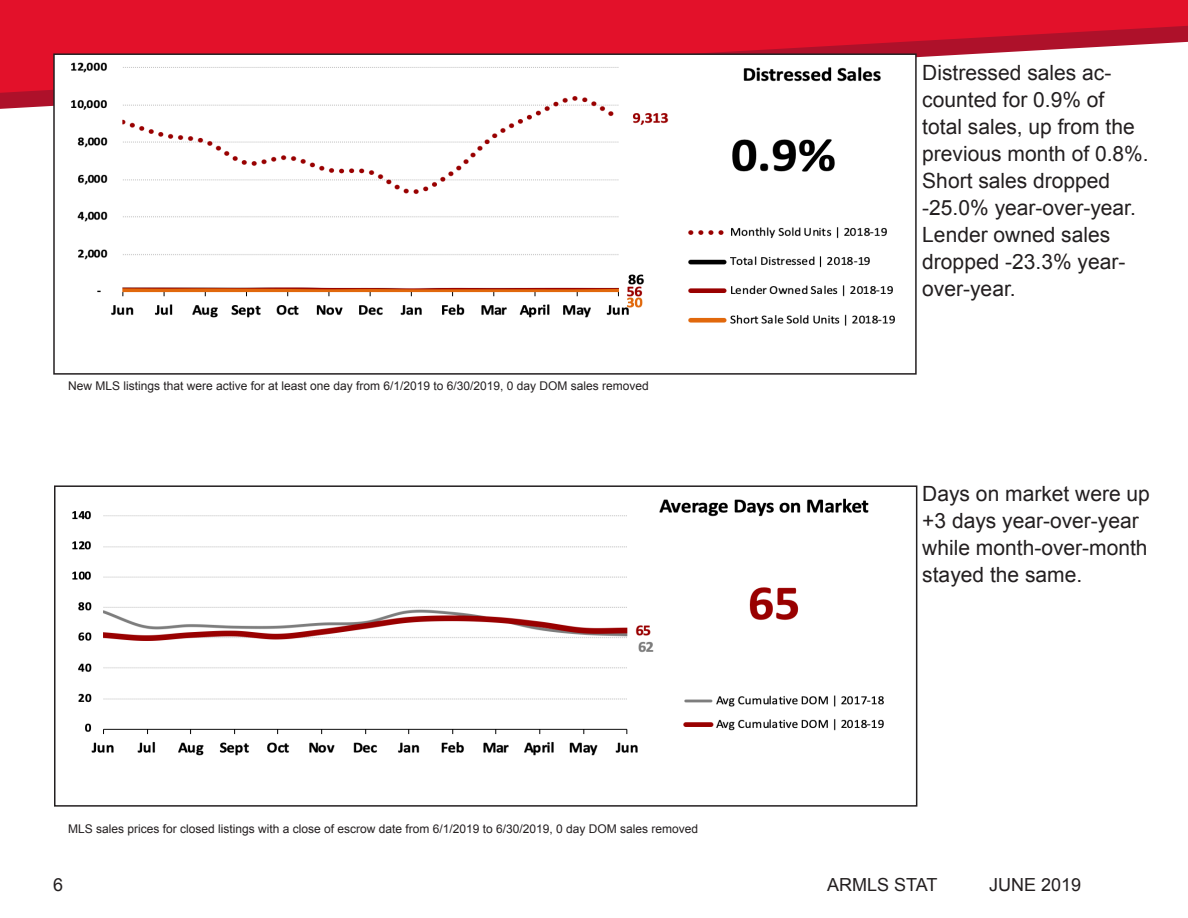
<style>
.page{position:relative;width:1188px;height:918px;background:#fff}
.page>*{position:absolute;margin:0;border:0;box-sizing:border-box;transform-origin:0 0}
.t1{font:21px/27px "Arial";color:#231f20}
.t2{font:18px "Arial";color:#231f20}
.t3{font:12px "Arial";color:#231f20}
.s1{color:#fff}
</style>
<div class="page">
<svg style="left:0;top:93px;width:53px;height:16px"></svg>
<svg style="left:0;top:0;width:1187px;height:93px;fill:#e3112a"></svg>
<svg style="left:1187px;top:0;width:1px;height:42px"></svg>
<img style="left:72px;top:498px;width:812px;height:258px">
<div style="left:54px;top:485px;width:863px;height:322px;border:2px solid #231f20"></div>
<img style="left:56px;top:56px;width:858px;height:270px">
<div style="left:53px;top:53px;width:864px;height:322px;border:2px solid #231f20"></div>
<p class="t3" style="left:68px;top:378px;width:582px">New MLS listings that were active for at least one day from 6/1/2019 to 6/30/2019, 0 day DOM sales removed</p>
<p class="t3" style="left:68px;top:821px;width:632px">MLS sales prices for closed listings with a close of escrow date from 6/1/2019 to 6/30/2019, 0 day DOM sales removed</p>
<p class="t2" style="left:53px;top:872px;width:12px">6</p>
<p class="t1" style="left:922px;top:60px;width:228px">Distressed sales ac&shy;counted for 0.9% of total sales, up from the previous month of 0.8%.<br>Short sales dropped -25.0% year-over-year.<br>Lender owned sales dropped -23.3% year&shy;over-year.<span class="s1">7%..</span></p>
<p class="t1" style="left:922px;top:481px;width:229px">Days on market were up +3 days year-over-year while month-over-month stayed the same.</p>
<p class="t2" style="left:827px;top:872px;width:112px">ARMLS STAT</p>
<p class="t2" style="left:989px;top:872px;width:94px">JUNE 2019</p>
</div>
